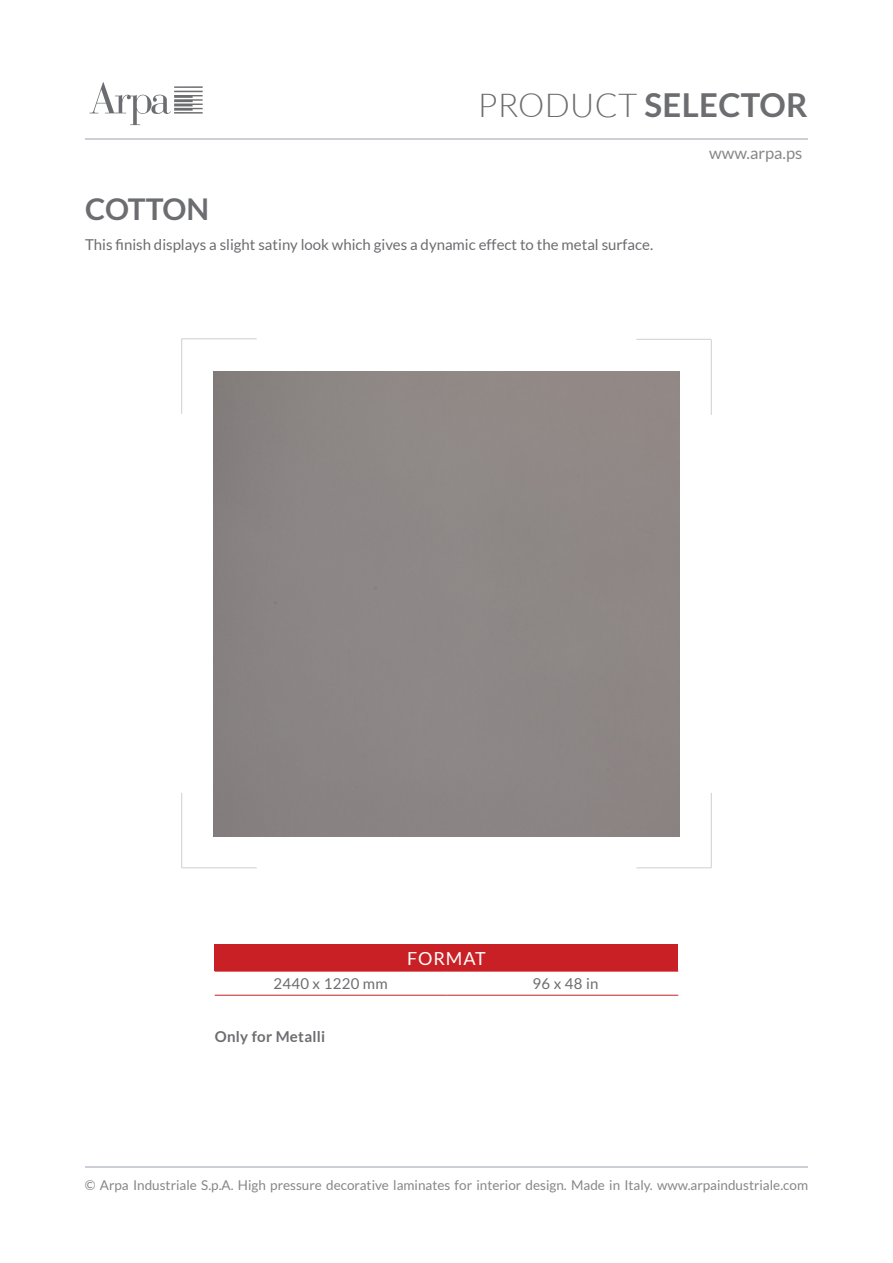
<style>
.page{position:relative;width:893px;height:1263px;background:#fff}
.page>*{position:absolute;margin:0;border:0;box-sizing:border-box;transform-origin:0 0}
.t1{font:700 33px "Lato";letter-spacing:.01em;color:#6c6d70}
.NOME_FINITURA{font:700 30px "Lato";color:#6c6d70}
.t2{font:18px "Lato";letter-spacing:.05em;color:#fff}
.t3{font:16.5px "Lato";color:#87878a}
.TESTO_DESCRIZIONE{font:15px "Lato";color:#6c6d70}
.t4{font:700 15px "Lato";letter-spacing:.02em;color:#6c6d70}
.TESTO_DESCRIZIONE-2{font:15px "Lato";letter-spacing:.02em;color:#6c6d70}
.t5{font:13.5px "Lato";color:#87878a}
.s1{font-weight:300}
</style>
<div class="page">
<hr style="left:85px;top:1166px;width:723px;height:1px;background:#cccfd6">
<hr style="left:85px;top:138px;width:723px;height:2px;background:#cccfd6">
<svg style="left:90px;top:82px;width:113px;height:43px"></svg>
<hr style="left:182px;top:338px;width:75px;height:1px;background:#cccfd6">
<hr style="left:181px;top:339px;width:1px;height:75px;background:#cccfd6">
<hr style="left:636px;top:867px;width:75px;height:1px;background:#cccfd6">
<hr style="left:711px;top:793px;width:1px;height:75px;background:#cccfd6">
<hr style="left:636px;top:339px;width:75px;height:1px;background:#cccfd6">
<hr style="left:711px;top:340px;width:1px;height:75px;background:#cccfd6">
<hr style="left:182px;top:867px;width:75px;height:1px;background:#cccfd6">
<hr style="left:181px;top:793px;width:1px;height:75px;background:#cccfd6">
<div style="left:215px;top:945px;width:463px;height:26px;background:#c92026"></div>
<hr style="left:215px;top:971px;width:231px;height:1px;background:#c92026">
<hr style="left:446px;top:971px;width:232px;height:1px;background:#c92026">
<hr style="left:215px;top:995px;width:231px;height:1px;background:#c92026">
<hr style="left:446px;top:995px;width:232px;height:1px;background:#c92026">
<h1 class="t1" style="left:478px;top:86px;width:332px"><span class="s1">PRODUCT</span> SELECTOR</h1>
<p class="NOME_FINITURA" style="left:85px;top:192px;width:126px">COTTON</p>
<p class="TESTO_DESCRIZIONE" style="left:85px;top:236px;width:570px">This finish displays a slight satiny look which gives a dynamic effect to the metal surface.</p>
<p class="t3" style="left:709px;top:144px;width:95px">www.arpa.ps</p>
<p class="t2" style="left:407px;top:948px;width:80px">FORMAT</p>
<p class="TESTO_DESCRIZIONE-2" style="left:273px;top:975px;width:116px">2440 x 1220 mm</p>
<p class="TESTO_DESCRIZIONE" style="left:533px;top:975px;width:67px">96 x 48 in</p>
<p class="t4" style="left:215px;top:1027px;width:112px">Only for Metalli</p>
<p class="t5" style="left:85px;top:1177px;width:725px">© Arpa Industriale S.p.A. High pressure decorative laminates for interior design. Made in Italy. www.arpaindustriale.com</p>
</div>
